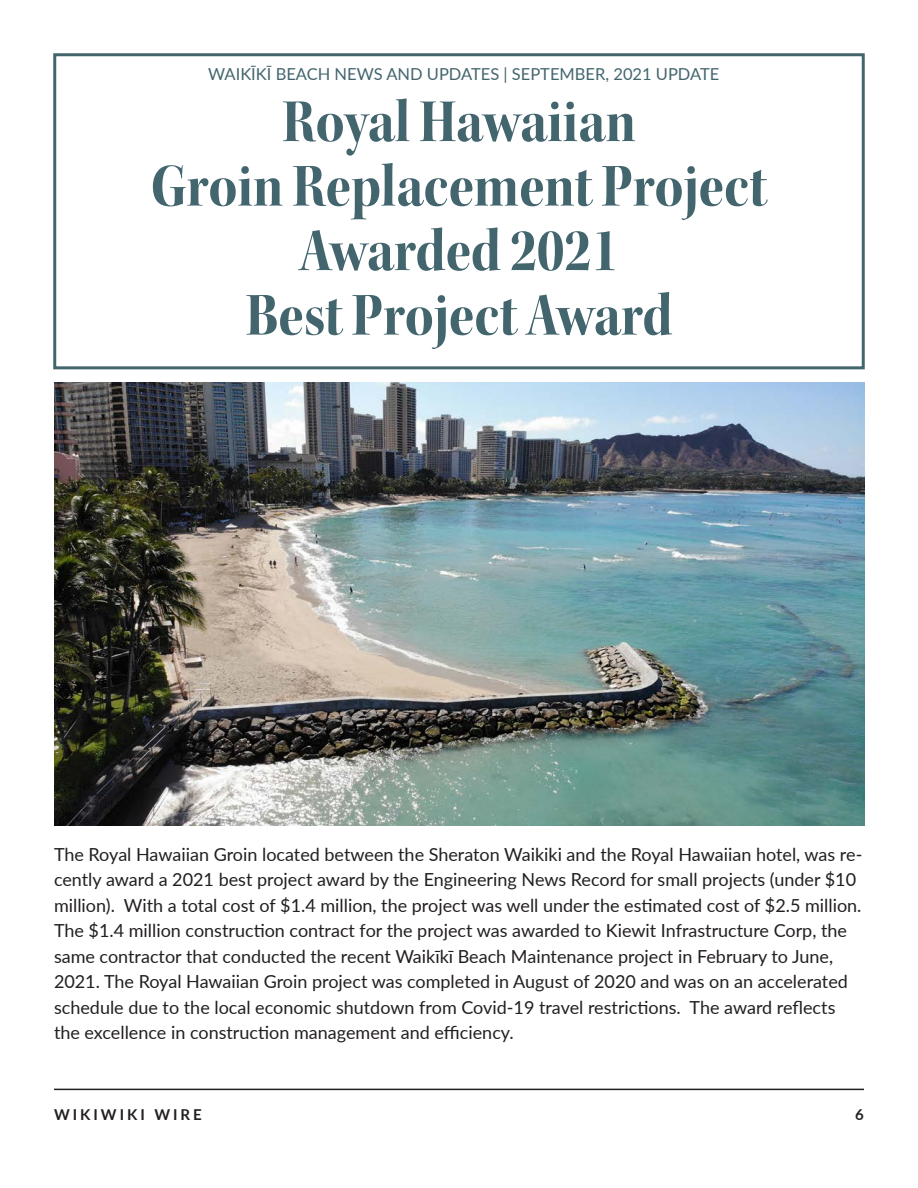
<style>
.page{position:relative;width:918px;height:1188px;background:#fff}
.page>*{position:absolute;margin:0;border:0;box-sizing:border-box;transform-origin:0 0}
.t1{font:63px/64.5px "Kepler Std Bold Scn Disp";color:#43656e;text-align:center}
.t2{font:18px/25.5px "Lato";color:#231f20}
.t3{font:16.5px "Lato";color:#43656e}
.t4{font:700 15px "Lato";letter-spacing:.2em;color:#231f20}
</style>
<div class="page">
<hr style="left:54px;top:1089px;width:810px;height:1px;background:#231f20">
<img style="left:54px;top:382px;width:810px;height:443px">
<div style="left:53px;top:53px;width:812px;height:316px;border:3px solid #43656e"></div>
<p class="t3" style="left:208px;top:62px;width:513px">WAIKĪKĪ BEACH NEWS AND UPDATES | SEPTEMBER, 2021 UPDATE</p>
<p class="t1" style="left:282px;top:89px;width:355px">Royal Hawaiian</p>
<p class="t1" style="left:151px;top:154px;width:618px">Groin Replacement Project<br>Awarded 2021</p>
<p class="t1" style="left:246px;top:283px;width:428px">Best Project Award</p>
<p class="t2" style="left:54px;top:841px;width:810px">The Royal Hawaiian Groin located between the Sheraton Waikiki and the Royal Hawaiian hotel, was re&shy;cently award a 2021 best project award by the Engineering News Record for small projects (under $10 million). With a total cost of $1.4 million, the project was well under the estimated cost of $2.5 million.<br>The $1.4 million construction contract for the project was awarded to Kiewit Infrastructure Corp, the same contractor that conducted the recent Waikīkī Beach Maintenance project in February to June, 2021. The Royal Hawaiian Groin project was completed in August of 2020 and was on an accelerated schedule due to the local economic shutdown from Covid-19 travel restrictions. The award reflects the excellence in construction management and efficiency.</p>
<p class="t4" style="left:54px;top:1103px;width:149px">WIKIWIKI WIRE</p>
<p class="t4" style="left:855px;top:1103px;width:10px">6</p>
</div>
